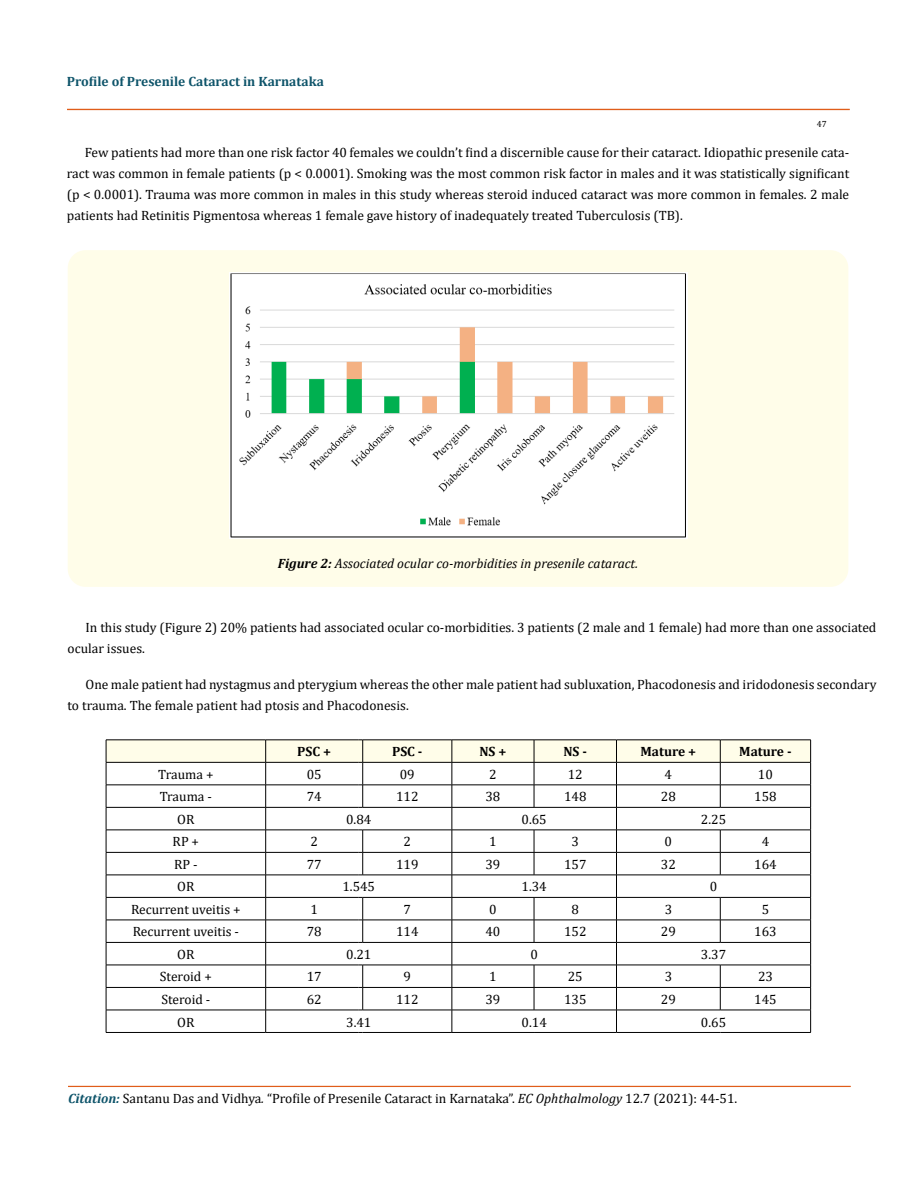
<style>
.page{position:relative;width:917px;height:1190px;background:#fff}
.page>*{position:absolute;margin:0;border:0;box-sizing:border-box;transform-origin:0 0}
.t1{font:13.5px/21px "Cambria";color:#000}
.t2{font:italic 13.5px "Cambria";color:#000}
.t3{font:700 13.5px "Cambria";color:#0e546a}
.t4{font:700 13.5px "Cambria";color:#000}
.t5{font:9px "Cambria";color:#000}
.s1{font-weight:700}
.s2{font-weight:700;font-style:italic;color:#0e546a}
.s3{font-style:italic}
</style>
<div class="page">
<div style="left:67px;top:109px;width:782px;height:1px;border:1px solid #e05d1a"></div>
<div style="left:68px;top:1086px;width:782px;height:1px;border:1px solid #e05d1a"></div>
<div style="left:68px;top:250px;width:780px;height:337px;background:#fffde9;border-radius:18px"></div>
<img style="left:229px;top:272px;width:458px;height:266px">
<svg style="left:106px;top:739px;width:705px;height:294px"></svg>
<hr style="left:363px;top:1032px;width:89px;height:1px;background:#000">
<hr style="left:452px;top:1032px;width:82px;height:1px;background:#000">
<hr style="left:534px;top:1032px;width:82px;height:1px;background:#000">
<hr style="left:616px;top:1032px;width:104px;height:1px;background:#000">
<hr style="left:720px;top:1032px;width:90px;height:1px;background:#000">
<p class="t3" style="left:67px;top:72px;width:258px">Profile of Presenile Cataract in Karnataka</p>
<p class="t5" style="left:816px;top:118px;width:11px">47</p>
<p class="t1" style="left:67px;top:142px;width:783px;text-align:justify;text-indent:18px">Few patients had more than one risk factor 40 females we couldn’t find a discernible cause for their cataract. Idiopathic presenile cata&shy;ract was common in female patients (p &lt; 0.0001). Smoking was the most common risk factor in males and it was statistically significant (p &lt; 0.0001). Trauma was more common in males in this study whereas steroid induced cataract was more common in females. 2 male patients had Retinitis Pigmentosa whereas 1 female gave history of inadequately treated Tuberculosis (TB).</p>
<p class="t2" style="left:278px;top:554px;width:362px"><span class="s1">Figure 2:</span> Associated ocular co-morbidities in presenile cataract.</p>
<p class="t1" style="left:68px;top:616px;width:810px;text-indent:18px">In this study (Figure 2) 20% patients had associated ocular co-morbidities. 3 patients (2 male and 1 female) had more than one associated ocular issues.</p>
<p class="t1" style="left:68px;top:673px;width:810px;text-indent:18px">One male patient had nystagmus and pterygium whereas the other male patient had subluxation, Phacodonesis and iridodonesis secondary to trauma. The female patient had ptosis and Phacodonesis.</p>
<p class="t4" style="left:297px;top:742px;width:35px">PSC +</p>
<p class="t4" style="left:392px;top:742px;width:32px">PSC -</p>
<p class="t4" style="left:479px;top:742px;width:29px">NS +</p>
<p class="t4" style="left:563px;top:742px;width:25px">NS -</p>
<p class="t4" style="left:640px;top:742px;width:57px">Mature +</p>
<p class="t4" style="left:739px;top:742px;width:54px">Mature -</p>
<p class="t1" style="left:158px;top:763px;width:57px">Trauma +</p>
<p class="t1" style="left:307px;top:763px;width:16px">05</p>
<p class="t1" style="left:400px;top:763px;width:16px">09</p>
<p class="t1" style="left:489px;top:763px;width:9px">2</p>
<p class="t1" style="left:567px;top:763px;width:16px">12</p>
<p class="t1" style="left:664px;top:763px;width:9px">4</p>
<p class="t1" style="left:758px;top:763px;width:16px">10</p>
<p class="t1" style="left:160px;top:786px;width:54px">Trauma -</p>
<p class="t1" style="left:307px;top:786px;width:16px">74</p>
<p class="t1" style="left:396px;top:786px;width:24px">112</p>
<p class="t1" style="left:485px;top:786px;width:16px">38</p>
<p class="t1" style="left:564px;top:786px;width:24px">148</p>
<p class="t1" style="left:661px;top:786px;width:16px">28</p>
<p class="t1" style="left:754px;top:786px;width:24px">158</p>
<p class="t1" style="left:177px;top:808px;width:19px">OR</p>
<p class="t1" style="left:346px;top:808px;width:27px">0.84</p>
<p class="t1" style="left:521px;top:808px;width:27px">0.65</p>
<p class="t1" style="left:701px;top:808px;width:27px">2.25</p>
<p class="t1" style="left:173px;top:831px;width:28px">RP +</p>
<p class="t1" style="left:310px;top:831px;width:9px">2</p>
<p class="t1" style="left:403px;top:831px;width:9px">2</p>
<p class="t1" style="left:489px;top:831px;width:9px">1</p>
<p class="t1" style="left:571px;top:831px;width:9px">3</p>
<p class="t1" style="left:664px;top:831px;width:9px">0</p>
<p class="t1" style="left:761px;top:831px;width:9px">4</p>
<p class="t1" style="left:174px;top:853px;width:25px">RP -</p>
<p class="t1" style="left:307px;top:853px;width:16px">77</p>
<p class="t1" style="left:396px;top:853px;width:24px">119</p>
<p class="t1" style="left:485px;top:853px;width:16px">39</p>
<p class="t1" style="left:564px;top:853px;width:24px">157</p>
<p class="t1" style="left:661px;top:853px;width:16px">32</p>
<p class="t1" style="left:754px;top:853px;width:24px">164</p>
<p class="t1" style="left:177px;top:876px;width:19px">OR</p>
<p class="t1" style="left:342px;top:876px;width:34px">1.545</p>
<p class="t1" style="left:521px;top:876px;width:27px">1.34</p>
<p class="t1" style="left:709px;top:876px;width:9px">0</p>
<p class="t1" style="left:131px;top:898px;width:111px">Recurrent uveitis +</p>
<p class="t1" style="left:310px;top:898px;width:9px">1</p>
<p class="t1" style="left:403px;top:898px;width:9px">7</p>
<p class="t1" style="left:489px;top:898px;width:9px">0</p>
<p class="t1" style="left:571px;top:898px;width:9px">8</p>
<p class="t1" style="left:664px;top:898px;width:9px">3</p>
<p class="t1" style="left:761px;top:898px;width:9px">5</p>
<p class="t1" style="left:133px;top:921px;width:108px">Recurrent uveitis -</p>
<p class="t1" style="left:307px;top:921px;width:16px">78</p>
<p class="t1" style="left:396px;top:921px;width:24px">114</p>
<p class="t1" style="left:485px;top:921px;width:16px">40</p>
<p class="t1" style="left:564px;top:921px;width:24px">152</p>
<p class="t1" style="left:661px;top:921px;width:16px">29</p>
<p class="t1" style="left:754px;top:921px;width:24px">163</p>
<p class="t1" style="left:177px;top:943px;width:19px">OR</p>
<p class="t1" style="left:346px;top:943px;width:27px">0.21</p>
<p class="t1" style="left:530px;top:943px;width:9px">0</p>
<p class="t1" style="left:701px;top:943px;width:27px">3.37</p>
<p class="t1" style="left:160px;top:966px;width:53px">Steroid +</p>
<p class="t1" style="left:307px;top:966px;width:16px">17</p>
<p class="t1" style="left:403px;top:966px;width:9px">9</p>
<p class="t1" style="left:489px;top:966px;width:9px">1</p>
<p class="t1" style="left:568px;top:966px;width:16px">25</p>
<p class="t1" style="left:664px;top:966px;width:9px">3</p>
<p class="t1" style="left:758px;top:966px;width:16px">23</p>
<p class="t1" style="left:161px;top:988px;width:50px">Steroid -</p>
<p class="t1" style="left:307px;top:988px;width:16px">62</p>
<p class="t1" style="left:396px;top:988px;width:24px">112</p>
<p class="t1" style="left:485px;top:988px;width:16px">39</p>
<p class="t1" style="left:564px;top:988px;width:24px">135</p>
<p class="t1" style="left:661px;top:988px;width:16px">29</p>
<p class="t1" style="left:754px;top:988px;width:24px">145</p>
<p class="t1" style="left:177px;top:1011px;width:19px">OR</p>
<p class="t1" style="left:346px;top:1011px;width:27px">3.41</p>
<p class="t1" style="left:521px;top:1011px;width:27px">0.14</p>
<p class="t1" style="left:701px;top:1011px;width:27px">0.65</p>
<p class="t1" style="left:68px;top:1088px;width:670px"><span class="s2">Citation:</span> Santanu Das and Vidhya<span class="s3">.</span> “Profile of Presenile Cataract in Karnataka”. <span class="s3">EC Ophthalmology</span> 12.7 (2021): 44-51.</p>
</div>
